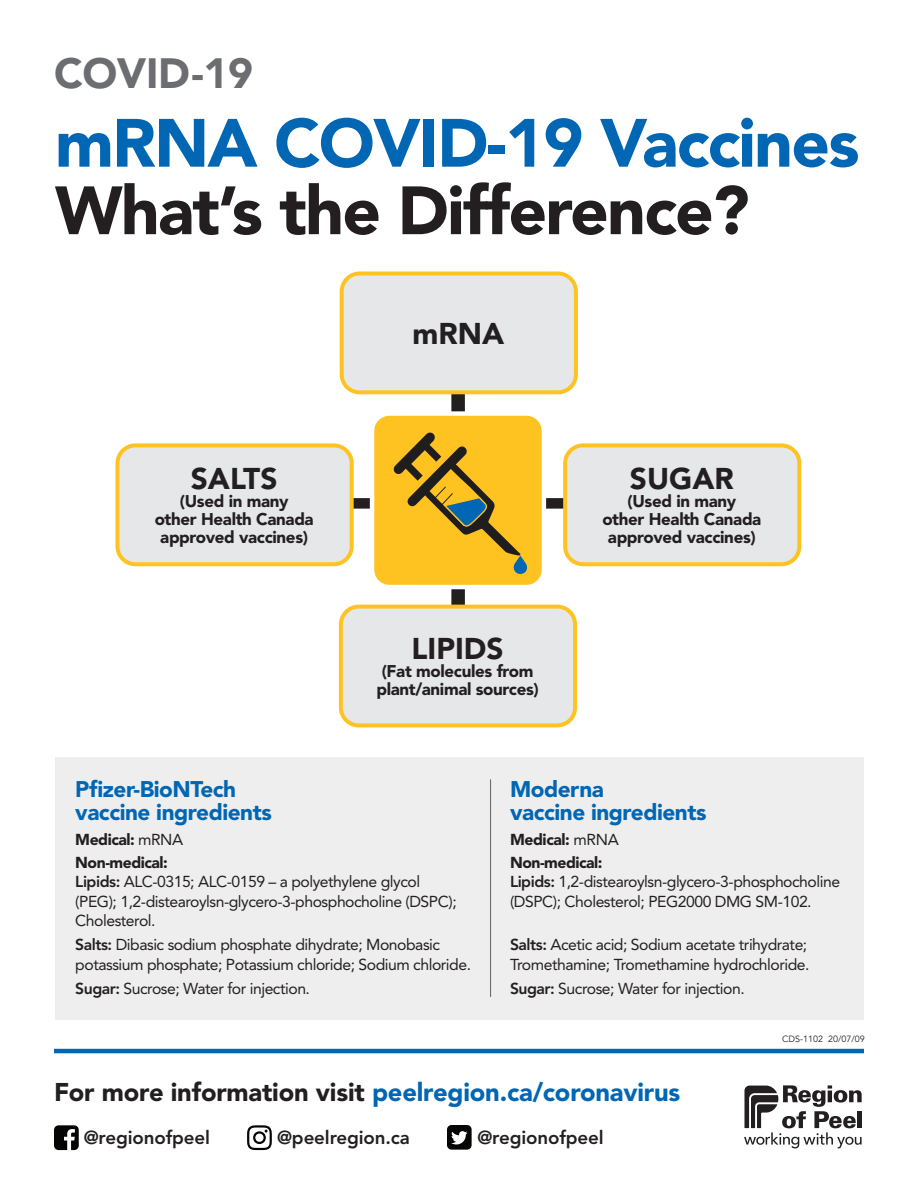
<style>
.page{position:relative;width:918px;height:1188px;background:#fff}
.page>*{position:absolute;margin:0;border:0;box-sizing:border-box;transform-origin:0 0}
.t1{font:900 67.5px/67.5px "Avenir LT Std";letter-spacing:-.025em;color:#0166b3}
.t2{font:900 42px "Avenir LT Std";letter-spacing:-.01em;color:#6c6d70}
.t3{font:900 29.85px "Avenir LT Std";color:#231f20}
.Footer1{font:900 25.5px "Avenir LT Std";letter-spacing:-.005em;color:#0166b3}
.t4{font:900 22.5px/22.5px "Avenir LT Std";letter-spacing:-.02em;color:#0166b3}
.Footer2{font:800 18.75px "Avenir LT Std";letter-spacing:-.005em;color:#231f20}
.t5{font:900 16.95px/17.9px "Avenir LT Std";letter-spacing:-.02em;color:#231f20;text-align:center}
.t6{font:15.75px/19.5px "Avenir LT Std";letter-spacing:-.03em;color:#231f20}
.t7{font:900 15.75px "Avenir LT Std";letter-spacing:-.03em;color:#231f20}
.t8{font:9px "Avenir LT Std";color:#231f20}
.s1{color:#231f20}
.s2{font-weight:400}
.s3{font-weight:900}
.s4{font-weight:800}
</style>
<div class="page">
<hr style="left:54px;top:1049px;width:810px;height:4px;background:#0166b3">
<div style="left:55px;top:757px;width:809px;height:263px;background:#eeeeef"></div>
<svg style="left:54px;top:1125px;width:25px;height:25px"></svg>
<svg style="left:247px;top:1125px;width:25px;height:25px"></svg>
<svg style="left:447px;top:1125px;width:25px;height:25px"></svg>
<svg style="left:744px;top:1085px;width:118px;height:63px"></svg>
<hr style="left:490px;top:779px;width:1px;height:218px;background:#6c6d70">
<div style="left:451px;top:303px;width:14px;height:363px;background:#231f20"></div>
<div style="left:195px;top:498px;width:487px;height:11px;background:#231f20"></div>
<div style="left:372px;top:414px;width:172px;height:173px;background:#fec221;border-radius:17px"></div>
<div style="left:370px;top:411px;width:176px;height:178px;border:4px solid #fff;border-radius:17px"></div>
<div style="left:342px;top:273px;width:234px;height:119px;background:#e6e7e9;border-radius:18px"></div>
<div style="left:340px;top:271px;width:238px;height:123px;border:4px solid #fec221;border-radius:18px"></div>
<div style="left:341px;top:607px;width:234px;height:118px;background:#e6e7e9;border-radius:18px"></div>
<div style="left:339px;top:605px;width:238px;height:122px;border:4px solid #fec221;border-radius:18px"></div>
<div style="left:565px;top:445px;width:234px;height:119px;background:#e6e7e9;border-radius:18px"></div>
<div style="left:563px;top:443px;width:238px;height:123px;border:4px solid #fec221;border-radius:18px"></div>
<div style="left:117px;top:445px;width:235px;height:119px;background:#e6e7e9;border-radius:18px"></div>
<div style="left:115px;top:443px;width:239px;height:123px;border:4px solid #fec221;border-radius:18px"></div>
<svg style="left:393px;top:432px;width:135px;height:142px"></svg>
<p class="t2" style="left:54px;top:48px;width:200px">COVID-19</p>
<h1 class="t1" style="left:55px;top:109px;width:806px">mRNA COVID-19 Vaccines<br><span class="s1">What’s the Difference?</span></h1>
<p class="t3" style="left:191px;top:461px;width:88px">SALTS</p>
<p class="t5" style="left:155px;top:492px;width:161px">(Used in many<br>other Health Canada approved vaccines)</p>
<p class="t3" style="left:413px;top:316px;width:93px">mRNA</p>
<p class="t3" style="left:412px;top:631px;width:94px">LIPIDS</p>
<p class="t5" style="left:376px;top:662px;width:164px">(Fat molecules from plant/animal sources)</p>
<p class="t3" style="left:630px;top:461px;width:105px">SUGAR</p>
<p class="t5" style="left:602px;top:492px;width:161px">(Used in many<br>other Health Canada approved vaccines)</p>
<p class="t4" style="left:75px;top:778px;width:198px">Pfizer-BioNTech vaccine ingredients</p>
<p class="t7" style="left:75px;top:830px;width:109px">Medical: <span class="s2">mRNA</span></p>
<p class="t6" style="left:75px;top:852px;width:383px"><span class="s3">Non-medical:<br></span><span class="s4">Lipids:</span> ALC-0315; ALC-0159 – a polyethylene glycol (PEG); 1,2-distearoylsn-glycero-3-phosphocholine (DSPC); Cholesterol.</p>
<p class="t6" style="left:75px;top:935px;width:397px"><span class="s4">Salts:</span> Dibasic sodium phosphate dihydrate; Monobasic potassium phosphate; Potassium chloride; Sodium chloride.</p>
<p class="t6" style="left:75px;top:978px;width:236px"><span class="s4">Sugar:</span> Sucrose; Water for injection.</p>
<p class="t4" style="left:510px;top:778px;width:198px">Moderna<br>vaccine ingredients</p>
<p class="t7" style="left:510px;top:830px;width:110px">Medical: <span class="s2">mRNA</span></p>
<p class="t6" style="left:510px;top:852px;width:332px"><span class="s3">Non-medical:<br></span><span class="s4">Lipids:</span> 1,2-distearoylsn-glycero-3-phosphocholine (DSPC); Cholesterol; PEG2000 DMG SM-102.</p>
<p class="t6" style="left:510px;top:935px;width:301px"><span class="s4">Salts:</span> Acetic acid; Sodium acetate trihydrate;<br>Tromethamine; Tromethamine hydrochloride.</p>
<p class="t6" style="left:510px;top:978px;width:236px"><span class="s4">Sugar:</span> Sucrose; Water for injection.</p>
<p class="t8" style="left:782px;top:1033px;width:84px">CDS-1102 20/07/09</p>
<p class="Footer1" style="left:54px;top:1076px;width:628px"><span class="s1">For more information visit</span> peelregion.ca/coronavirus</p>
<p class="Footer2" style="left:84px;top:1126px;width:128px">@regionofpeel</p>
<p class="Footer2" style="left:277px;top:1126px;width:134px">@peelregion.ca</p>
<p class="Footer2" style="left:477px;top:1126px;width:128px">@regionofpeel</p>
</div>
